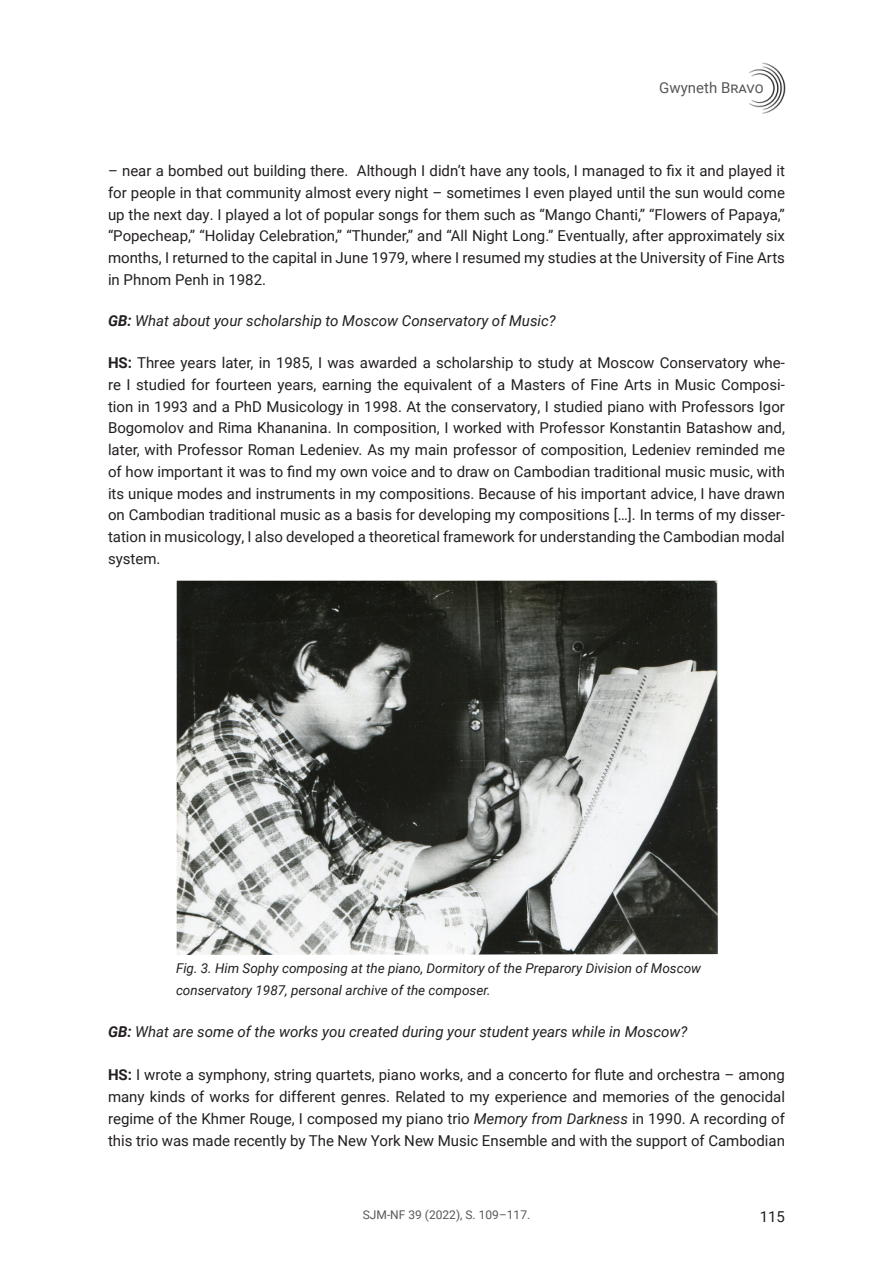
<style>
.page{position:relative;width:893px;height:1272px;background:#fff}
.page>*{position:absolute;margin:0;border:0;box-sizing:border-box;transform-origin:0 0}
.Standard_SJM_ohne_Ei{font:15px/21.8px "Roboto";color:#231f20;text-align:justify}
.Standard_SJM_ohne_Ei-2{font:italic 15px "Roboto";color:#231f20}
.t1{font:15px "Roboto";color:#57585a}
.Bildlegende{font:italic 13.5px "Roboto";color:#231f20}
.t2{font:12px "Roboto";color:#57585a}
.s1{font-weight:700}
.s2{font-style:italic}
</style>
<div class="page">
<img style="left:749px;top:62px;width:37px;height:52px">
<img style="left:177px;top:580px;width:541px;height:375px">
<p class="t1" style="left:659px;top:77px;width:106px">Gwyneth Bravo</p>
<p class="Standard_SJM_ohne_Ei" style="left:108px;top:159px;width:678px">– near a bombed out building there. Although I didn’t have any tools, I managed to fix it and played it for people in that community almost every night – sometimes I even played until the sun would come up the next day. I played a lot of popular songs for them such as “Mango Chanti,” “Flowers of Papaya,” “Popecheap,” “Holiday Celebration,” “Thunder,” and “All Night Long.” Eventually, after approximately six months, I returned to the capital in June 1979, where I resumed my studies at the University of Fine Arts in Phnom Penh in 1982.</p>
<p class="Standard_SJM_ohne_Ei-2" style="left:108px;top:310px;width:449px"><span class="s1">GB:</span> What about your scholarship to Moscow Conservatory of Music?</p>
<p class="Standard_SJM_ohne_Ei" style="left:108px;top:351px;width:678px"><span class="s1">HS:</span> Three years later, in 1985, I was awarded a scholarship to study at Moscow Conservatory whe&shy;re I studied for fourteen years, earning the equivalent of a Masters of Fine Arts in Music Composi&shy;tion in 1993 and a PhD Musicology in 1998. At the conservatory, I studied piano with Professors Igor Bogomolov and Rima Khananina. In composition, I worked with Professor Konstantin Batashow and, later, with Professor Roman Ledeniev. As my main professor of composition, Ledeniev reminded me of how important it was to find my own voice and to draw on Cambodian traditional music music, with its unique modes and instruments in my compositions. Because of his important advice, I have drawn on Cambodian traditional music as a basis for developing my compositions […]. In terms of my disser&shy;tation in musicology, I also developed a theoretical framework for understanding the Cambodian modal system.</p>
<p class="Bildlegende" style="left:176px;top:959px;width:527px">Fig. 3. Him Sophy composing at the piano, Dormitory of the Preparory Division of Moscow</p>
<p class="Bildlegende" style="left:176px;top:980px;width:316px">conservatory 1987, personal archive of the composer.</p>
<p class="Standard_SJM_ohne_Ei-2" style="left:108px;top:1020px;width:581px"><span class="s1">GB:</span> What are some of the works you created during your student years while in Moscow?</p>
<p class="Standard_SJM_ohne_Ei" style="left:108px;top:1063px;width:678px"><span class="s1">HS:</span> I wrote a symphony, string quartets, piano works, and a concerto for flute and orchestra – among many kinds of works for different genres. Related to my experience and memories of the genocidal regime of the Khmer Rouge, I composed my piano trio <span class="s2">Memory from Darkness</span> in 1990. A recording of this trio was made recently by The New York New Music Ensemble and with the support of Cambodian</p>
<p class="t2" style="left:363px;top:1206px;width:169px">SJM-NF 39 (2022), S. 109–117.</p>
<p class="Standard_SJM_ohne_Ei" style="left:760px;top:1205px;width:27px">115</p>
</div>
